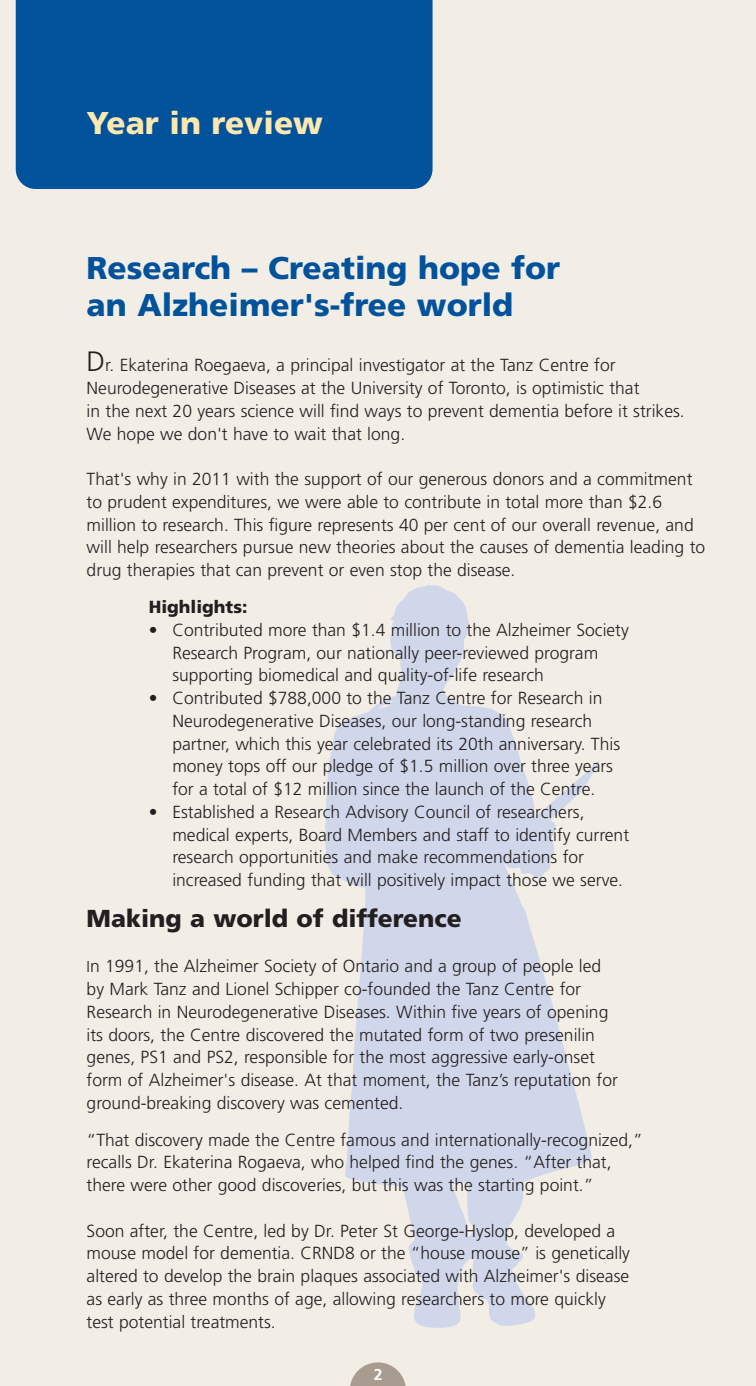
<style>
.page{position:relative;width:756px;height:1386px;background:#f2eee6}
.page>*{position:absolute;margin:0;border:0;box-sizing:border-box;transform-origin:0 0}
.t1{font:900 31.5px/36.8px "Frutiger";color:#00529b}
.t2{font:900 31.5px "Frutiger";color:#ffe7b0}
.t3{font:900 24.5px "Frutiger";color:#231f20}
.t4{font:300 17.5px/22.8px "Frutiger";color:#231f20}
.t5{font:900 17.5px "Frutiger";color:#231f20}
.t6{font:700 15.75px "Frutiger";color:#fff}
.s1{font-size:28px}
.s2{font-size:15.75px}
</style>
<div class="page">
<div style="left:16px;top:0;width:417px;height:189px;background:#00529b"></div>
<svg style="left:325px;top:585px;width:274px;height:743px;fill:#d1d7eb"></svg>
<svg style="left:350px;top:1362px;width:56px;height:24px"></svg>
<h1 class="t2" style="left:87px;top:110px;width:238px">Year in review</h1>
<h1 class="t1" style="left:87px;top:252px;width:475px">Research – Creating hope for an Alzheimer's-free world</h1>
<p class="t4" style="left:87px;top:355px;width:600px"><span class="s1">D</span>r. Ekaterina Roegaeva, a principal investigator at the Tanz Centre for Neurodegenerative Diseases at the University of Toronto, is optimistic that<br>in the next 20 years science will find ways to prevent dementia before it strikes.<br>We hope we don't have to wait that long.</p>
<p class="t4" style="left:87px;top:469px;width:620px">That's why in 2011 with the support of our generous donors and a commitment to prudent expenditures, we were able to contribute in total more than $2.6 million to research. This figure represents 40 per cent of our overall revenue, and will help researchers pursue new theories about the causes of dementia leading to drug therapies that can prevent or even stop the disease.</p>
<p class="t5" style="left:149px;top:600px;width:100px">Highlights:</p>
<p class="t4" style="left:172px;top:620px;width:458px;text-indent:-24px">• Contributed more than $1.4 million to the Alzheimer Society<br>Research Program, our nationally peer-reviewed program supporting biomedical and quality-of-life research</p>
<p class="t4" style="left:172px;top:688px;width:449px;text-indent:-24px">• Contributed $788,000 to the Tanz Centre for Research in Neurodegenerative Diseases, our long-standing research partner, which this year celebrated its 20th anniversary. This money tops off our pledge of $1.5 million over three years for a total of $12 million since the launch of the Centre.</p>
<p class="t4" style="left:172px;top:802px;width:458px;text-indent:-24px">• Established a Research Advisory Council of researchers, medical experts, Board Members and staff to identify current research opportunities and make recommendations for increased funding that will positively impact those we serve.</p>
<h2 class="t3" style="left:87px;top:909px;width:377px">Making a world of difference</h2>
<p class="t4" style="left:87px;top:956px;width:533px"><span class="s2">I</span>n 1991, the Alzheimer Society of Ontario and a group of people led by Mark Tanz and Lionel Schipper co-founded the Tanz Centre for Research in Neurodegenerative Diseases. Within five years of opening its doors, the Centre discovered the mutated form of two presenilin genes, PS1 and PS2, responsible for the most aggressive early-onset form of Alzheimer's disease. At that moment, the Tanz’s reputation for ground-breaking discovery was cemented.</p>
<p class="t4" style="left:87px;top:1130px;width:558px">“That discovery made the Centre famous and internationally-recognized,” recalls Dr. Ekaterina Rogaeva, who helped find the genes. “After that, there were other good discoveries, but this was the starting point.”</p>
<p class="t4" style="left:87px;top:1221px;width:545px">Soon after, the Centre, led by Dr. Peter St George-Hyslop, developed a mouse model for dementia. CRND8 or the “house mouse” is genetically altered to develop the brain plaques associated with Alzheimer's disease as early as three months of age, allowing researchers to more quickly test potential treatments.</p>
<p class="t6" style="left:374px;top:1368px;width:10px">2</p>
</div>
